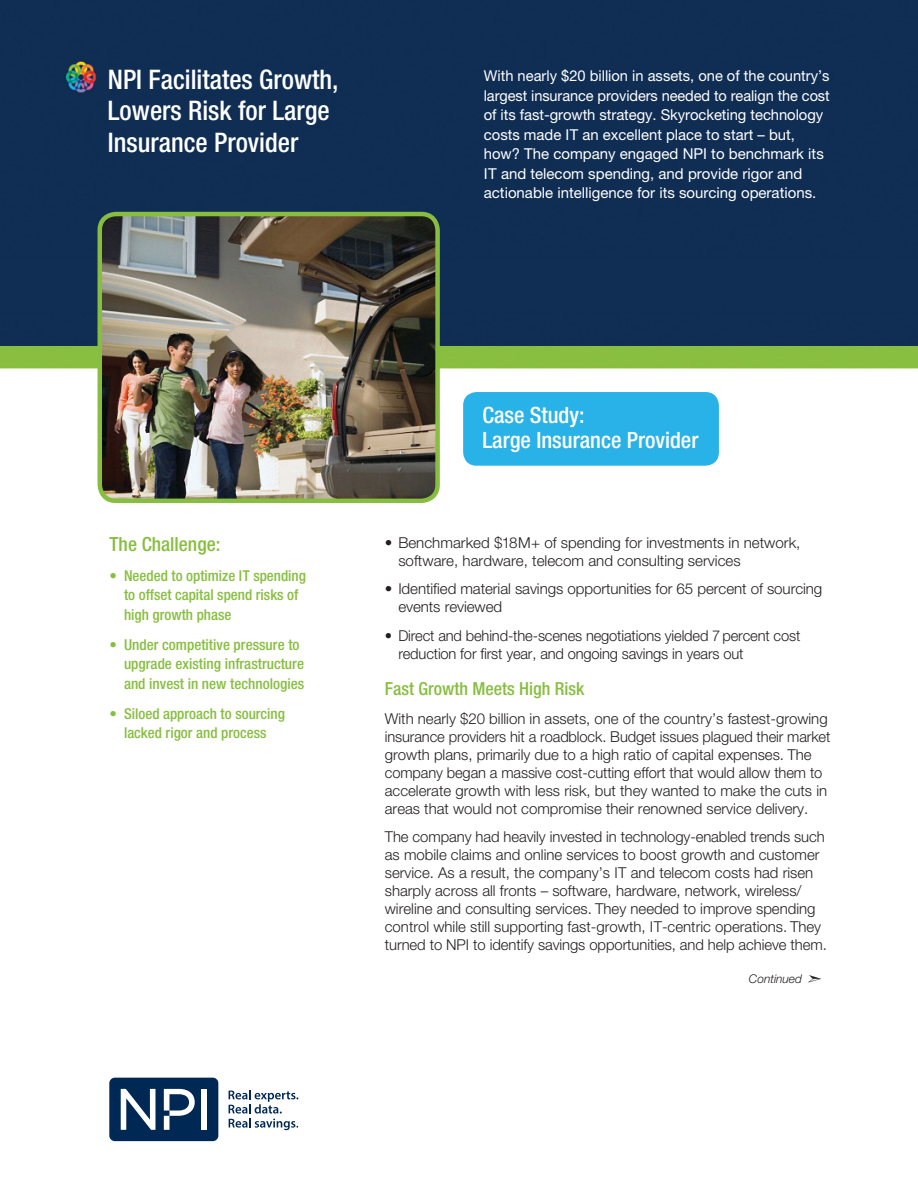
<style>
.page{position:relative;width:918px;height:1188px;background:#fff}
.page>*{position:absolute;margin:0;border:0;box-sizing:border-box;transform-origin:0 0}
.t1{font:500 condensed 27px "Helvetica Neue";color:#fff}
.t2{font:500 condensed 22.5px "Helvetica Neue";color:#fff}
.t3{font:500 condensed 19.5px "Helvetica Neue";color:#87be3f}
.t4{font:500 condensed 18px "Helvetica Neue";color:#87be3f}
.t5{font:300 15px/18px "Helvetica Neue";color:#231f20}
.t6{font:15px/19.5px "Helvetica Neue";color:#fff}
.t7{font:500 condensed 15px "Helvetica Neue";color:#87be3f}
.t8{font:italic 300 12px "Helvetica Neue";color:#231f20}
</style>
<div class="page">
<img style="left:0;top:0;width:918px;height:1142px">
<div style="left:463px;top:392px;width:256px;height:74px;background:#29b2e7;border-radius:13px"></div>
<div style="left:109px;top:1078px;width:109px;height:63px;background:#002855;border-radius:6px"></div>
<svg style="left:121px;top:1089px;width:34px;height:41px"></svg>
<div style="left:201px;top:1089px;width:6px;height:41px;background:#fff"></div>
<svg style="left:164px;top:1089px;width:31px;height:41px"></svg>
<svg style="left:229px;top:1090px;width:69px;height:40px"></svg>
<img style="left:100px;top:214px;width:338px;height:286px">
<div style="left:98px;top:212px;width:342px;height:291px;border:4px solid #87be3f;border-radius:16px"></div>
<p class="t1" style="left:108px;top:63px;width:232px">NPI Facilitates Growth,</p>
<p class="t1" style="left:108px;top:94px;width:223px">Lowers Risk for Large</p>
<p class="t1" style="left:108px;top:126px;width:192px">Insurance Provider</p>
<p class="t6" style="left:484px;top:66px;width:347px">With nearly $20 billion in assets, one of the country’s largest insurance providers needed to realign the cost of its fast-growth strategy. Skyrocketing technology costs made IT an excellent place to start – but, how? The company engaged NPI to benchmark its IT and telecom spending, and provide rigor and</p>
<p class="t6" style="left:484px;top:183px;width:334px">actionable intelligence for its sourcing operations.</p>
<p class="t3" style="left:110px;top:532px;width:112px">The Challenge:</p>
<p class="t7" style="left:110px;top:567px;width:198px">• Needed to optimize IT spending</p>
<p class="t7" style="left:124px;top:586px;width:176px">to offset capital spend risks of</p>
<p class="t7" style="left:124px;top:606px;width:109px">high growth phase</p>
<p class="t7" style="left:110px;top:636px;width:191px">• Under competitive pressure to</p>
<p class="t7" style="left:124px;top:655px;width:182px">upgrade existing infrastructure</p>
<p class="t7" style="left:124px;top:675px;width:182px">and invest in new technologies</p>
<p class="t7" style="left:110px;top:705px;width:177px">• Siloed approach to sourcing</p>
<p class="t7" style="left:124px;top:724px;width:144px">lacked rigor and process</p>
<p class="t2" style="left:482px;top:401px;width:104px">Case Study:</p>
<p class="t2" style="left:482px;top:427px;width:218px">Large Insurance Provider</p>
<p class="t5" style="left:385px;top:533px;width:417px">• Benchmarked $18M+ of spending for investments in network,</p>
<p class="t5" style="left:398px;top:551px;width:344px">software, hardware, telecom and consulting services</p>
<p class="t5" style="left:385px;top:580px;width:439px">• Identified material savings opportunities for 65 percent of sourcing</p>
<p class="t5" style="left:398px;top:598px;width:105px">events reviewed</p>
<p class="t5" style="left:385px;top:626px;width:417px">• Direct and behind-the-scenes negotiations yielded 7percent cost</p>
<p class="t5" style="left:398px;top:644px;width:347px">reduction for first year, and ongoing savings in years out</p>
<p class="t4" style="left:385px;top:678px;width:201px">Fast Growth Meets High Risk</p>
<p class="t5" style="left:385px;top:709px;width:444px">With nearly $20 billion in assets, one of the country’s fastest-growing</p>
<p class="t5" style="left:385px;top:727px;width:447px">insurance providers hit a roadblock. Budget issues plagued their market growth plans, primarily due to a high ratio of capital expenses. The company began a massive cost-cutting effort that would allow them to accelerate growth with less risk, but they wanted to make the cuts in areas that would not compromise their renowned service delivery.</p>
<p class="t5" style="left:385px;top:828px;width:441px">The company had heavily invested in technology-enabled trends such</p>
<p class="t5" style="left:385px;top:846px;width:444px">as mobile claims and online services to boost growth and customer service. As a result, the company’s IT and telecom costs had risen sharply across all fronts – software, hardware, network, wireless/ wireline and consulting services. They needed to improve spending control while still supporting fast-growth, IT-centric operations. They turned to NPI to identify savings opportunities, and help achieve them.</p>
<p class="t8" style="left:749px;top:972px;width:76px">Continued ➣</p>
</div>
